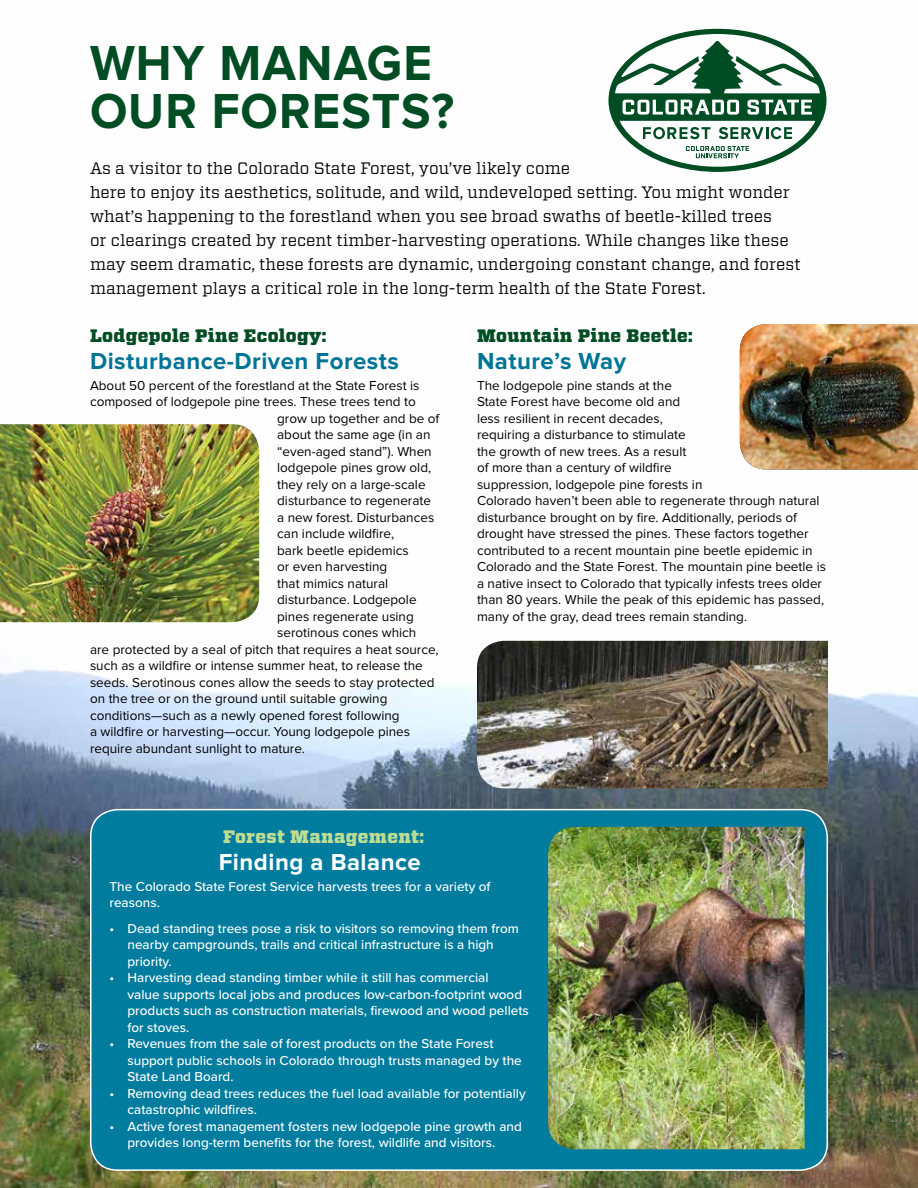
<style>
.page{position:relative;width:918px;height:1188px;background:#fff}
.page>*{position:absolute;margin:0;border:0;box-sizing:border-box;transform-origin:0 0}
.t1{font:700 51px/48px "Proxima Nova";letter-spacing:.02em;color:#004c23;scale:.96 1}
.t2{font:700 24px "Proxima Nova";letter-spacing:.02em;color:#007496}
.t3{font:700 24px "Proxima Nova";letter-spacing:.02em;color:#fff}
.t4{font:900 18px "Vitesse";letter-spacing:.02em;color:#004c23}
.t5{font:900 18px "Vitesse";letter-spacing:.02em;color:#bddc94}
.t6{font:16.5px/24px "Vitesse";color:#000}
.t7{font:13.5px/16.5px "Proxima Nova";color:#000}
.t8{font:500 13.5px/16.5px "Proxima Nova";color:#fff}
</style>
<div class="page">
<img style="left:0;top:28px;width:918px;height:1160px">
<svg style="left:608px;top:29px;width:218px;height:143px"></svg>
<div style="left:91px;top:810px;width:736px;height:360px;background:#007c9e;border-radius:27px"></div>
<div style="left:90px;top:809px;width:738px;height:362px;border:2px solid #fff;border-radius:27px"></div>
<img style="left:548px;top:827px;width:257px;height:322px">
<img style="left:740px;top:324px;width:178px;height:146px">
<img style="left:0;top:424px;width:259px;height:198px">
<img style="left:477px;top:641px;width:351px;height:147px">
<h1 class="t1" style="left:90px;top:40px;width:381px">WHY MANAGE<br>OUR FORESTS?</h1>
<p class="t6" style="left:90px;top:156px;width:712px">As a visitor to the Colorado State Forest, you’ve likely come<br>here to enjoy its aesthetics, solitude, and wild, undeveloped setting. You might wonder what’s happening to the forestland when you see broad swaths of beetle-killed trees<br>or clearings created by recent timber-harvesting operations. While changes like these may seem dramatic, these forests are dynamic, undergoing constant change, and forest management plays a critical role in the long-term health of the State Forest.</p>
<h3 class="t4" style="left:90px;top:323px;width:238px">Lodgepole Pine Ecology:</h3>
<h2 class="t2" style="left:90px;top:347px;width:310px">Disturbance-Driven Forests</h2>
<p class="t7" style="left:90px;top:377px;width:331px">About 50 percent of the forestland at the State Forest is</p>
<p class="t7" style="left:90px;top:394px;width:327px">composed of lodgepole pine trees. These trees tend to</p>
<p class="t7" style="left:277px;top:410px;width:164px">grow up together and be of</p>
<p class="t7" style="left:277px;top:427px;width:155px">about the same age (in an</p>
<p class="t7" style="left:277px;top:443px;width:156px">“even-aged stand”). When</p>
<p class="t7" style="left:277px;top:460px;width:156px">lodgepole pines grow old,</p>
<p class="t7" style="left:277px;top:476px;width:150px">they rely on a large-scale</p>
<p class="t7" style="left:277px;top:493px;width:155px">disturbance to regenerate</p>
<p class="t7" style="left:277px;top:509px;width:159px">a new forest. Disturbances</p>
<p class="t7" style="left:277px;top:526px;width:118px">can include wildfire,</p>
<p class="t7" style="left:277px;top:542px;width:133px">bark beetle epidemics</p>
<p class="t7" style="left:277px;top:559px;width:112px">or even harvesting</p>
<p class="t7" style="left:277px;top:575px;width:112px">that mimics natural</p>
<p class="t7" style="left:277px;top:592px;width:141px">disturbance. Lodgepole</p>
<p class="t7" style="left:277px;top:608px;width:138px">pines regenerate using</p>
<p class="t7" style="left:277px;top:625px;width:141px">serotinous cones which</p>
<p class="t7" style="left:90px;top:641px;width:350px">are protected by a seal of pitch that requires a heat source,</p>
<p class="t7" style="left:90px;top:658px;width:334px">such as a wildfire or intense summer heat, to release the</p>
<p class="t7" style="left:90px;top:674px;width:346px">seeds. Serotinous cones allow the seeds to stay protected</p>
<p class="t7" style="left:90px;top:691px;width:299px">on the tree or on the ground until suitable growing</p>
<p class="t7" style="left:90px;top:707px;width:311px">conditions—such as a newly opened forest following</p>
<p class="t7" style="left:90px;top:724px;width:322px">a wildfire or harvesting—occur. Young lodgepole pines</p>
<p class="t7" style="left:90px;top:740px;width:217px">require abundant sunlight to mature.</p>
<h3 class="t4" style="left:477px;top:323px;width:217px">Mountain Pine Beetle:</h3>
<h2 class="t2" style="left:477px;top:347px;width:150px">Nature’s Way</h2>
<p class="t7" style="left:477px;top:377px;width:350px">The lodgepole pine stands at the<br>State Forest have become old and<br>less resilient in recent decades,<br>requiring a disturbance to stimulate<br>the growth of new trees. As a result<br>of more than a century of wildfire<br>suppression, lodgepole pine forests in<br>Colorado haven’t been able to regenerate through natural disturbance brought on by fire. Additionally, periods of drought have stressed the pines. These factors together contributed to a recent mountain pine beetle epidemic in Colorado and the State Forest. The mountain pine beetle is a native insect to Colorado that typically infests trees older than 80 years. While the peak of this epidemic has passed, many of the gray, dead trees remain standing.</p>
<h3 class="t5" style="left:223px;top:824px;width:202px">Forest Management:</h3>
<h2 class="t3" style="left:219px;top:848px;width:203px">Finding a Balance</h2>
<p class="t8" style="left:110px;top:878px;width:383px">The Colorado State Forest Service harvests trees for a variety of reasons.</p>
<p class="t8" style="left:127px;top:920px;width:393px;text-indent:-18px">• Dead standing trees pose a risk to visitors so removing them from nearby campgrounds, trails and critical infrastructure is a high priority.</p>
<p class="t8" style="left:127px;top:969px;width:403px;text-indent:-18px">• Harvesting dead standing timber while it still has commercial<br>value supports local jobs and produces low-carbon-footprint wood products such as construction materials, firewood and wood pellets for stoves.</p>
<p class="t8" style="left:127px;top:1035px;width:396px;text-indent:-18px">• Revenues from the sale of forest products on the State Forest support public schools in Colorado through trusts managed by the<br>State Land Board.</p>
<p class="t8" style="left:127px;top:1085px;width:400px;text-indent:-18px">• Removing dead trees reduces the fuel load available for potentially catastrophic wildfires.</p>
<p class="t8" style="left:127px;top:1118px;width:396px;text-indent:-18px">• Active forest management fosters new lodgepole pine growth and provides long-term benefits for the forest, wildlife and visitors.</p>
</div>
